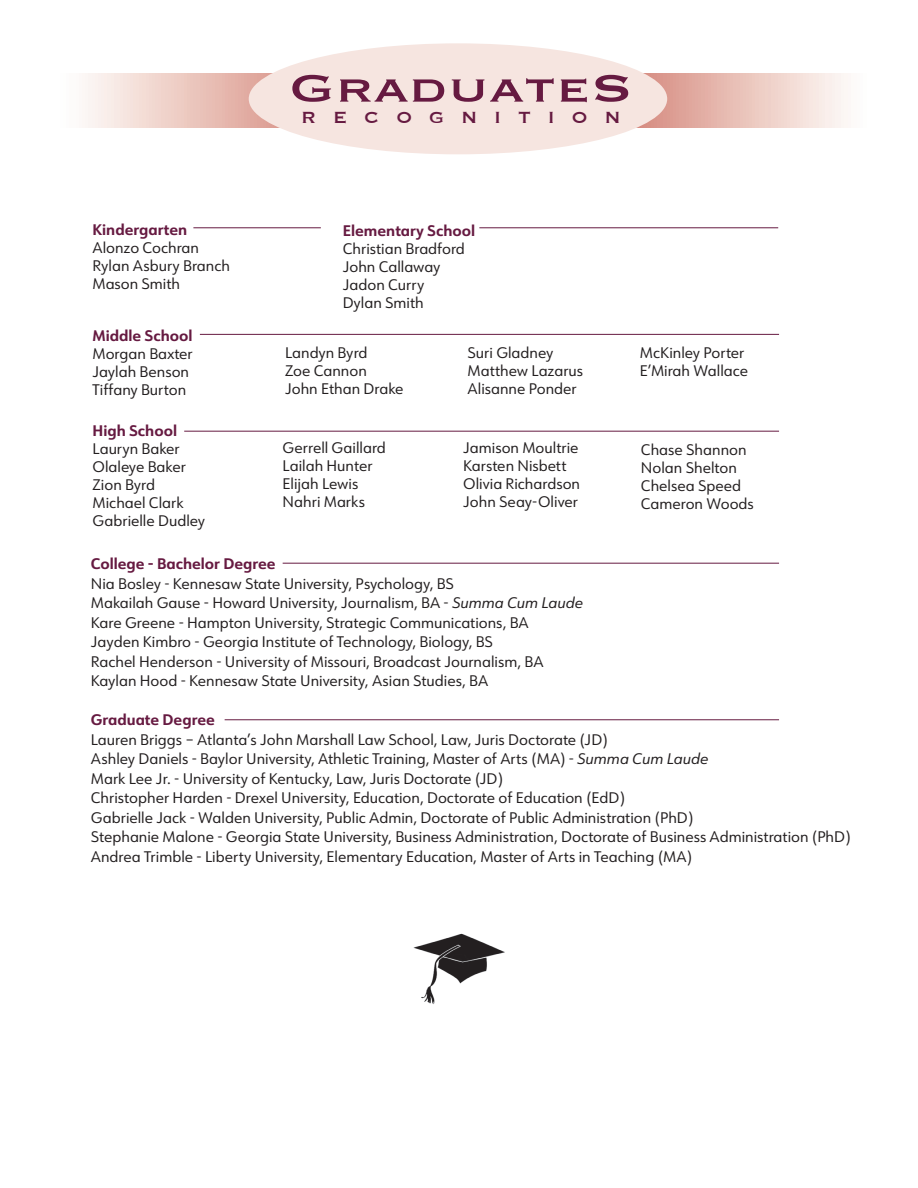
<style>
.page{position:relative;width:918px;height:1188px;background:#fff}
.page>*{position:absolute;margin:0;border:0;box-sizing:border-box;transform-origin:0 0}
.t1{font:50.4px "Copperplate";color:#661a41;scale:1.25 1}
.t2{font:21px "Copperplate";letter-spacing:.8em;color:#661a41}
.t3{font:15px "URW Form";color:#231f20}
.t4{font:700 15px "URW Form";color:#661a41}
.s1{font-style:italic}
</style>
<div class="page">
<hr style="left:184px;top:431px;width:595px;height:1px;background:#661a41">
<hr style="left:283px;top:563px;width:496px;height:1px;background:#661a41">
<hr style="left:225px;top:719px;width:554px;height:1px;background:#661a41">
<hr style="left:200px;top:334px;width:579px;height:1px;background:#661a41">
<hr style="left:193px;top:227px;width:128px;height:1px;background:#661a41">
<hr style="left:479px;top:227px;width:299px;height:1px;background:#661a41">
<svg style="left:85px;top:73px;width:763px;height:54px;background:#eccbc4"></svg>
<div style="left:249px;top:43px;width:418px;height:111px;background:#f6e5e0;border-radius:50%"></div>
<img style="left:413px;top:933px;width:92px;height:71px">
<p class="t4" style="left:93px;top:219px;width:96px">Kindergarten</p>
<p class="t3" style="left:93px;top:238px;width:108px">Alonzo Cochran</p>
<p class="t3" style="left:93px;top:256px;width:139px">Rylan Asbury Branch</p>
<p class="t3" style="left:93px;top:274px;width:89px">Mason Smith</p>
<p class="t4" style="left:93px;top:325px;width:102px">Middle School</p>
<p class="t3" style="left:93px;top:343px;width:102px">Morgan Baxter</p>
<p class="t3" style="left:93px;top:361px;width:98px">Jaylah Benson</p>
<p class="t3" style="left:93px;top:379px;width:95px">Tiffany Burton</p>
<p class="t4" style="left:93px;top:420px;width:86px">High School</p>
<p class="t3" style="left:93px;top:438px;width:89px">Lauryn Baker</p>
<p class="t3" style="left:93px;top:456px;width:95px">Olaleye Baker</p>
<p class="t3" style="left:93px;top:474px;width:64px">Zion Byrd</p>
<p class="t3" style="left:93px;top:492px;width:93px">Michael Clark</p>
<p class="t3" style="left:93px;top:510px;width:114px">Gabrielle Dudley</p>
<p class="t1" style="left:290px;top:55px;width:276px">GraduateS</p>
<p class="t2" style="left:301px;top:103px;width:321px">RECOGNITION</p>
<p class="t4" style="left:343px;top:220px;width:134px">Elementary School</p>
<p class="t3" style="left:343px;top:238px;width:124px">Christian Bradford</p>
<p class="t3" style="left:343px;top:256px;width:99px">John Callaway</p>
<p class="t3" style="left:343px;top:274px;width:83px">Jadon Curry</p>
<p class="t3" style="left:343px;top:292px;width:82px">Dylan Smith</p>
<p class="t3" style="left:285px;top:343px;width:84px">Landyn Byrd</p>
<p class="t3" style="left:285px;top:361px;width:83px">Zoe Cannon</p>
<p class="t3" style="left:285px;top:379px;width:120px">John Ethan Drake</p>
<p class="t3" style="left:283px;top:438px;width:105px">Gerrell Gaillard</p>
<p class="t3" style="left:283px;top:456px;width:91px">Lailah Hunter</p>
<p class="t3" style="left:283px;top:474px;width:77px">Elijah Lewis</p>
<p class="t3" style="left:283px;top:492px;width:84px">Nahri Marks</p>
<p class="t3" style="left:468px;top:343px;width:87px">Suri Gladney</p>
<p class="t3" style="left:468px;top:361px;width:117px">Matthew Lazarus</p>
<p class="t3" style="left:468px;top:379px;width:111px">Alisanne Ponder</p>
<p class="t3" style="left:463px;top:438px;width:117px">Jamison Moultrie</p>
<p class="t3" style="left:463px;top:456px;width:105px">Karsten Nisbett</p>
<p class="t3" style="left:463px;top:474px;width:118px">Olivia Richardson</p>
<p class="t3" style="left:463px;top:492px;width:116px">John Seay-Oliver</p>
<p class="t3" style="left:640px;top:343px;width:106px">McKinley Porter</p>
<p class="t3" style="left:640px;top:361px;width:110px">E’Mirah Wallace</p>
<p class="t3" style="left:641px;top:439px;width:107px">Chase Shannon</p>
<p class="t3" style="left:641px;top:457px;width:97px">Nolan Shelton</p>
<p class="t3" style="left:641px;top:475px;width:102px">Chelsea Speed</p>
<p class="t3" style="left:641px;top:493px;width:115px">Cameron Woods</p>
<p class="t4" style="left:91px;top:554px;width:186px">College - Bachelor Degree</p>
<p class="t3" style="left:91px;top:573px;width:365px">Nia Bosley - Kennesaw State University, Psychology, BS</p>
<p class="t3" style="left:91px;top:593px;width:494px">Makailah Gause - Howard University, Journalism, BA - <span class="s1">Summa Cum Laude</span></p>
<p class="t3" style="left:91px;top:612px;width:439px">Kare Greene - Hampton University, Strategic Communications, BA</p>
<p class="t3" style="left:91px;top:632px;width:404px">Jayden Kimbro - Georgia Institute of Technology, Biology, BS</p>
<p class="t3" style="left:91px;top:651px;width:454px">Rachel Henderson - University of Missouri, Broadcast Journalism, BA</p>
<p class="t3" style="left:91px;top:671px;width:399px">Kaylan Hood - Kennesaw State University, Asian Studies, BA</p>
<p class="t4" style="left:91px;top:710px;width:125px">Graduate Degree</p>
<p class="t3" style="left:91px;top:729px;width:518px">Lauren Briggs – Atlanta’s John Marshall Law School, Law, Juris Doctorate (JD)</p>
<p class="t3" style="left:91px;top:749px;width:619px">Ashley Daniels - Baylor University, Athletic Training, Master of Arts (MA) - <span class="s1">Summa Cum Laude</span></p>
<p class="t3" style="left:91px;top:768px;width:413px">Mark Lee Jr. - University of Kentucky, Law, Juris Doctorate (JD)</p>
<p class="t3" style="left:91px;top:788px;width:535px">Christopher Harden - Drexel University, Education, Doctorate of Education (EdD)</p>
<p class="t3" style="left:91px;top:807px;width:604px">Gabrielle Jack - Walden University, Public Admin, Doctorate of Public Administration (PhD)</p>
<p class="t3" style="left:91px;top:827px;width:761px">Stephanie Malone - Georgia State University, Business Administration, Doctorate of Business Administration (PhD)</p>
<p class="t3" style="left:91px;top:846px;width:603px">Andrea Trimble - Liberty University, Elementary Education, Master of Arts in Teaching (MA)</p>
</div>
